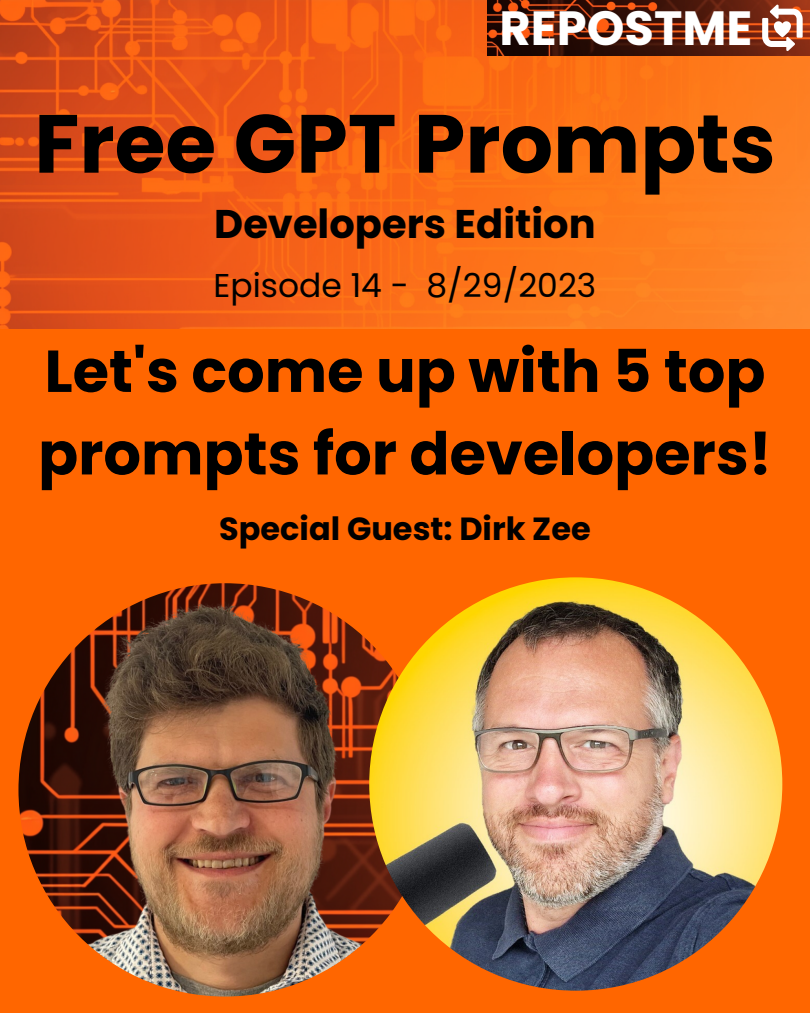
<style>
.page{position:relative;width:810px;height:1013px;background:#fff}
.page>*{position:absolute;margin:0;border:0;box-sizing:border-box;transform-origin:0 0}
.t1{font:700 82.4px "Poppins";color:#000}
.t2{font:700 59px/82.5px "Poppins";color:#000}
.t3{font:700 48px "Poppins";color:#fff}
.t4{font:700 40px "Poppins";color:#000}
.t5{font:33px "Poppins";color:#000}
.t6{font:700 32px "Poppins";color:#000}
</style>
<div class="page">
<div style="left:0;top:0;width:810px;height:1012px;background:#f60"></div>
<img style="left:18px;top:583px;width:414px;height:413px;border-radius:50%">
<img style="left:0;top:0;width:810px;height:329px">
<img style="left:487px;top:1px;width:323px;height:54px">
<svg style="left:762px;top:5px;width:41px;height:46px"></svg>
<img style="left:369px;top:577px;width:413px;height:413px;border-radius:50%">
<p class="t3" style="left:500px;top:-6px;width:254px">REPOSTME</p>
<p class="t1" style="left:34px;top:86px;width:743px">Free GPT Prompts</p>
<p class="t4" style="left:214px;top:196px;width:383px">Developers Edition</p>
<p class="t5" style="left:214px;top:262px;width:384px">Episode 14 - 8/29/2023</p>
<p class="t2" style="left:38px;top:330px;width:735px">Let's come up with 5 top prompts for developers!</p>
<p class="t6" style="left:219px;top:506px;width:373px">Special Guest: Dirk Zee</p>
</div>
